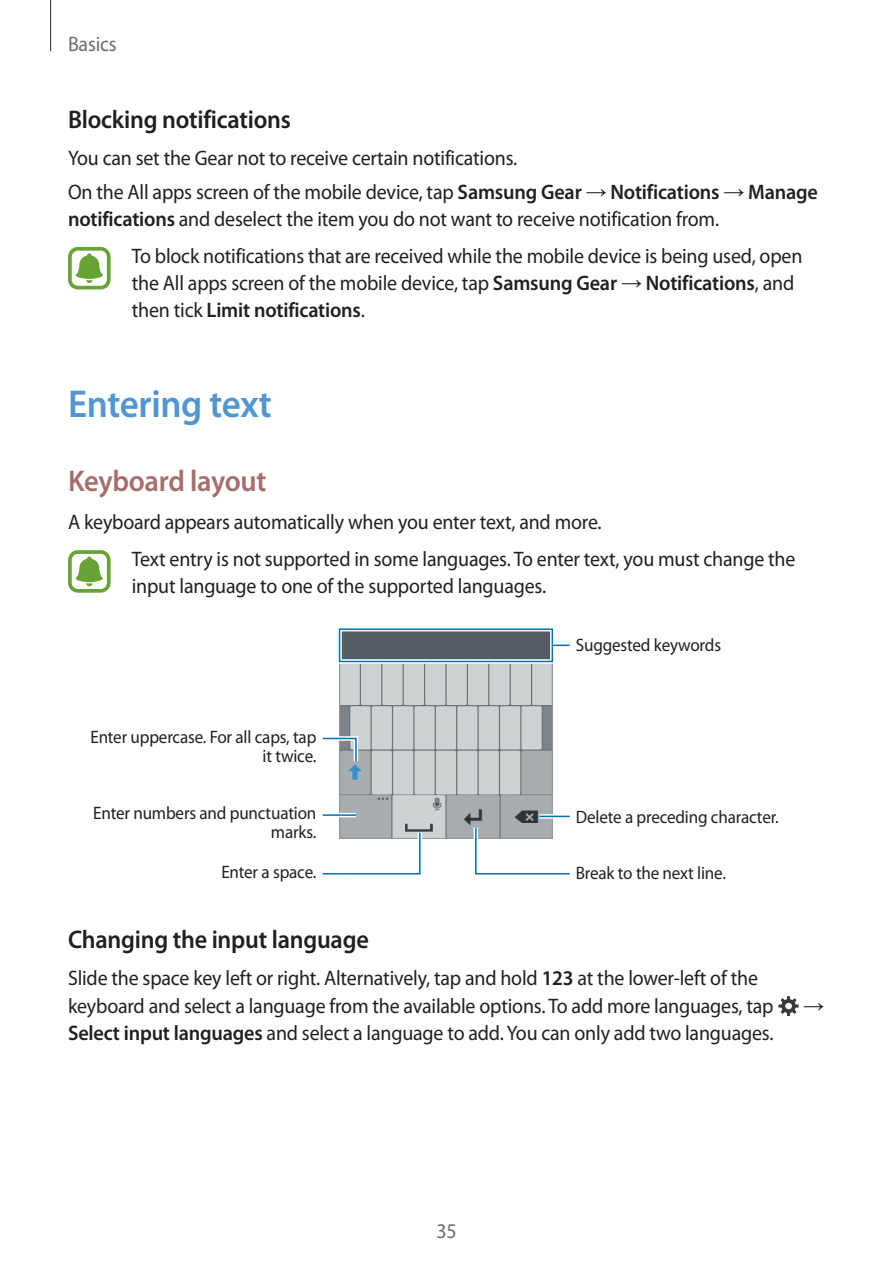
<style>
.page{position:relative;width:893px;height:1263px;background:#fff}
.page>*{position:absolute;margin:0;border:0;box-sizing:border-box;transform-origin:0 0}
.t1{font:600 39px "Myriad Pro";letter-spacing:-.01em;color:#5296d1;scale:.95 1}
.t2{font:600 30px "Myriad Pro";letter-spacing:-.01em;color:#a66e6a;scale:.95 1}
.t3{font:600 25.5px "Myriad Pro";letter-spacing:-.01em;color:#231f20;scale:.95 1}
.t4{font:21px/37px "Myriad Pro";letter-spacing:-.01em;color:#231f20;scale:.95 1}
.t5{font:21px "Myriad Pro";letter-spacing:-.01em;color:#6c6d70;scale:.95 1}
.t6{font:21px "Arial";color:#231f20}
.t7{font:18px/19.5px "Myriad Pro";letter-spacing:-.01em;color:#231f20;text-align:right;scale:.95 1}
.s1{font-weight:600}
.s2{font-family:"Arial"}
</style>
<div class="page">
<hr style="left:50px;top:0;width:1px;height:51px;background:#231f20">
<svg style="left:68px;top:247px;width:43px;height:42px"></svg>
<svg style="left:68px;top:550px;width:43px;height:43px"></svg>
<svg style="left:339px;top:632px;width:214px;height:207px;background:#aeb2b5"></svg>
<div style="left:337px;top:627px;width:218px;height:37px;border:4px solid #fff"></div>
<div style="left:339px;top:628px;width:214px;height:34px;border:2px solid #0073ae"></div>
<svg style="left:539px;top:814px;width:31px;height:5px"></svg>
<hr style="left:539px;top:816px;width:31px;height:1px;background:#0073ae">
<hr style="left:323px;top:813px;width:33px;height:4px;background:#fff">
<hr style="left:323px;top:814px;width:33px;height:2px;background:#0073ae">
<svg style="left:471px;top:823px;width:99px;height:52px"></svg>
<svg style="left:322px;top:828px;width:102px;height:47px"></svg>
<svg style="left:322px;top:734px;width:38px;height:32px"></svg>
<hr style="left:553px;top:643px;width:17px;height:4px;background:#f8fbfc">
<svg style="left:553px;top:644px;width:17px;height:2px"></svg>
<img style="left:778px;top:996px;width:21px;height:19px">
<p class="t5" style="left:68px;top:31px;width:53px">Basics</p>
<p class="t3" style="left:68px;top:103px;width:236px">Blocking notifications</p>
<p class="t4" style="left:68px;top:141px;width:791px;line-height:33.3px">You can set the Gear not to receive certain notifications.<br>On the All apps screen of the mobile device, tap <span class="s1">Samsung Gear</span> <span class="s2">→</span> <span class="s1">Notifications</span> <span class="s2">→</span> <span class="s1">Manage</span></p>
<p class="t4" style="left:132px;top:200px;width:707px;text-indent:-64px"><span class="s1">notifications</span> and deselect the item you do not want to receive notification from.<br>To block notifications that are received while the mobile device is being used, open</p>
<p class="t4" style="left:132px;top:269px;width:699px;line-height:27px">the All apps screen of the mobile device, tap <span class="s1">Samsung Gear</span> <span class="s2">→</span> <span class="s1">Notifications</span>, and then tick <span class="s1">Limit notifications</span>.</p>
<h1 class="t1" style="left:68px;top:379px;width:216px">Entering text</h1>
<h2 class="t2" style="left:68px;top:462px;width:210px">Keyboard layout</h2>
<p class="t4" style="left:132px;top:503px;width:700px;text-indent:-64px">A keyboard appears automatically when you enter text, and more.<br>Text entry is not supported in some languages. To enter text, you must change the</p>
<p class="t4" style="left:132px;top:567px;width:438px">input language to one of the supported languages.</p>
<p class="t7" style="left:576px;top:635px;width:154px">Suggested keywords</p>
<p class="t7" style="left:90px;top:727px;width:239px">Enter uppercase. For all caps, tap it twice.</p>
<p class="t7" style="left:93px;top:803px;width:236px">Enter numbers and punctuation marks.</p>
<p class="t7" style="left:221px;top:862px;width:102px">Enter a space.</p>
<p class="t7" style="left:576px;top:806px;width:215px">Delete a preceding character.</p>
<p class="t7" style="left:576px;top:863px;width:160px">Break to the next line.</p>
<p class="t3" style="left:68px;top:923px;width:318px">Changing the input language</p>
<p class="t4" style="left:68px;top:964px;width:744px;line-height:27px">Slide the space key left or right. Alternatively, tap and hold <span class="s1">123</span> at the lower-left of the keyboard and select a language from the available options. To add more languages, tap</p>
<p class="t4" style="left:68px;top:1013px;width:744px"><span class="s1">Select input languages</span> and select a language to add. You can only add two languages.</p>
<p class="t6" style="left:803px;top:990px;width:22px">→</p>
<p class="t5" style="left:436px;top:1218px;width:23px">35</p>
</div>
